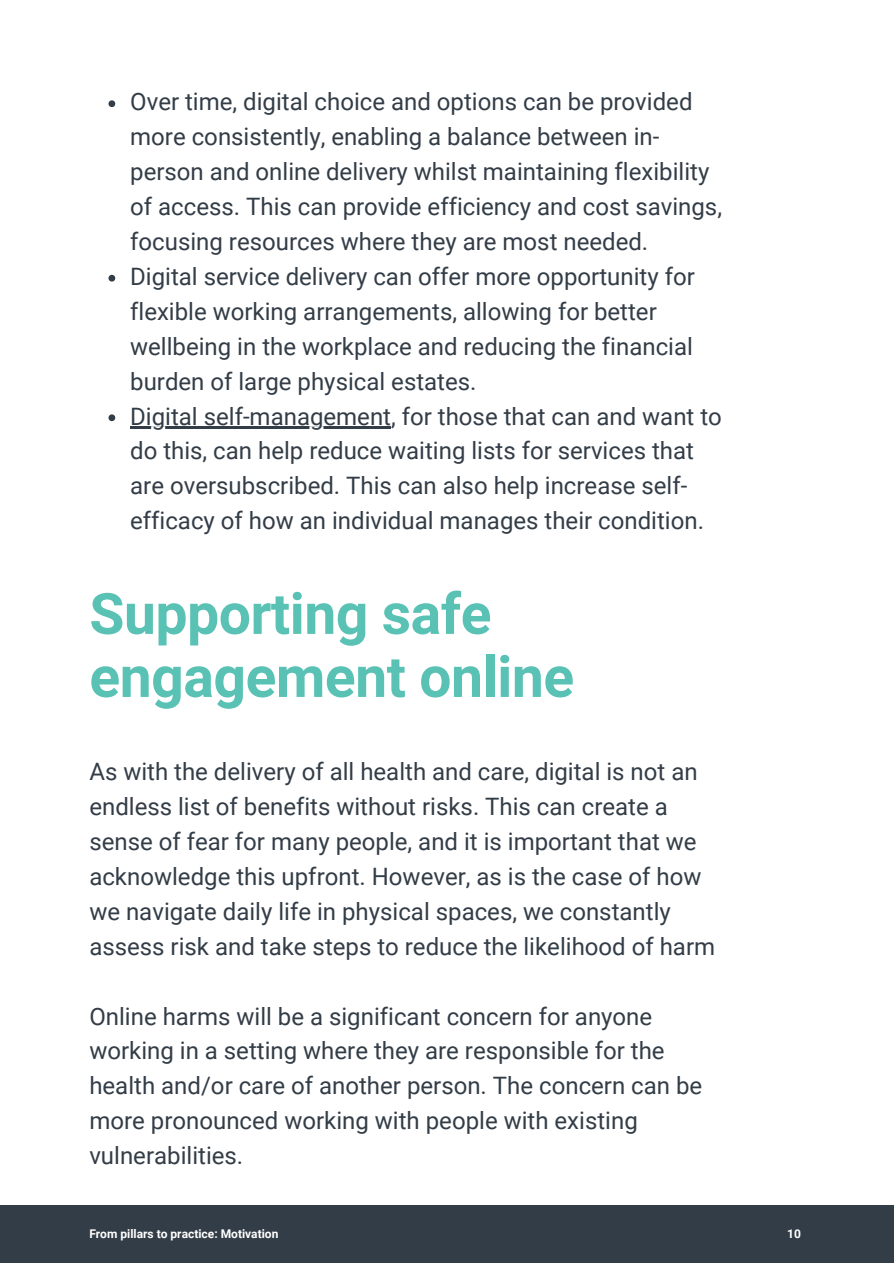
<style>
.page{position:relative;width:894px;height:1264px;background:#fff}
.page>*{position:absolute;margin:0;border:0;box-sizing:border-box;transform-origin:0 0}
.t1{font:700 57px/63px "Roboto";letter-spacing:-.01em;color:#59c2b5}
.t2{font:24px/34.8px "Roboto";color:#333d47}
.t3{font:700 12px "Roboto";color:#fff}
</style>
<div class="page">
<svg style="left:108px;top:100px;width:7px;height:7px"></svg>
<svg style="left:108px;top:275px;width:7px;height:6px"></svg>
<svg style="left:108px;top:414px;width:7px;height:7px"></svg>
<hr style="left:130px;top:427px;width:261px;height:2px;background:#333d47">
<div style="left:0;top:1205px;width:893px;height:58px;background:#333d47"></div>
<p class="t2" style="left:130px;top:85px;width:593px">Over time, digital choice and options can be provided more consistently, enabling a balance between in&shy;person and online delivery whilst maintaining flexibility of access. This can provide efficiency and cost savings, focusing resources where they are most needed.</p>
<p class="t2" style="left:130px;top:259px;width:566px">Digital service delivery can offer more opportunity for flexible working arrangements, allowing for better wellbeing in the workplace and reducing the financial burden of large physical estates.</p>
<p class="t2" style="left:130px;top:399px;width:593px">Digital self-management, for those that can and want to do this, can help reduce waiting lists for services that are oversubscribed. This can also help increase self&shy;efficacy of how an individual manages their condition.</p>
<h2 class="t1" style="left:89px;top:583px;width:486px">Supporting safe engagement online</h2>
<p class="t2" style="left:89px;top:754px;width:627px">As with the delivery of all health and care, digital is not an endless list of benefits without risks. This can create a sense of fear for many people, and it is important that we acknowledge this upfront. However, as is the case of how we navigate daily life in physical spaces, we constantly assess risk and take steps to reduce the likelihood of harm</p>
<p class="t2" style="left:89px;top:998px;width:614px">Online harms will be a significant concern for anyone working in a setting where they are responsible for the health and/or care of another person. The concern can be more pronounced working with people with existing vulnerabilities.</p>
<h1 class="t3" style="left:89px;top:1227px;width:190px">From pillars to practice: Motivation</h1>
<h2 class="t3" style="left:787px;top:1227px;width:15px">10</h2>
</div>
